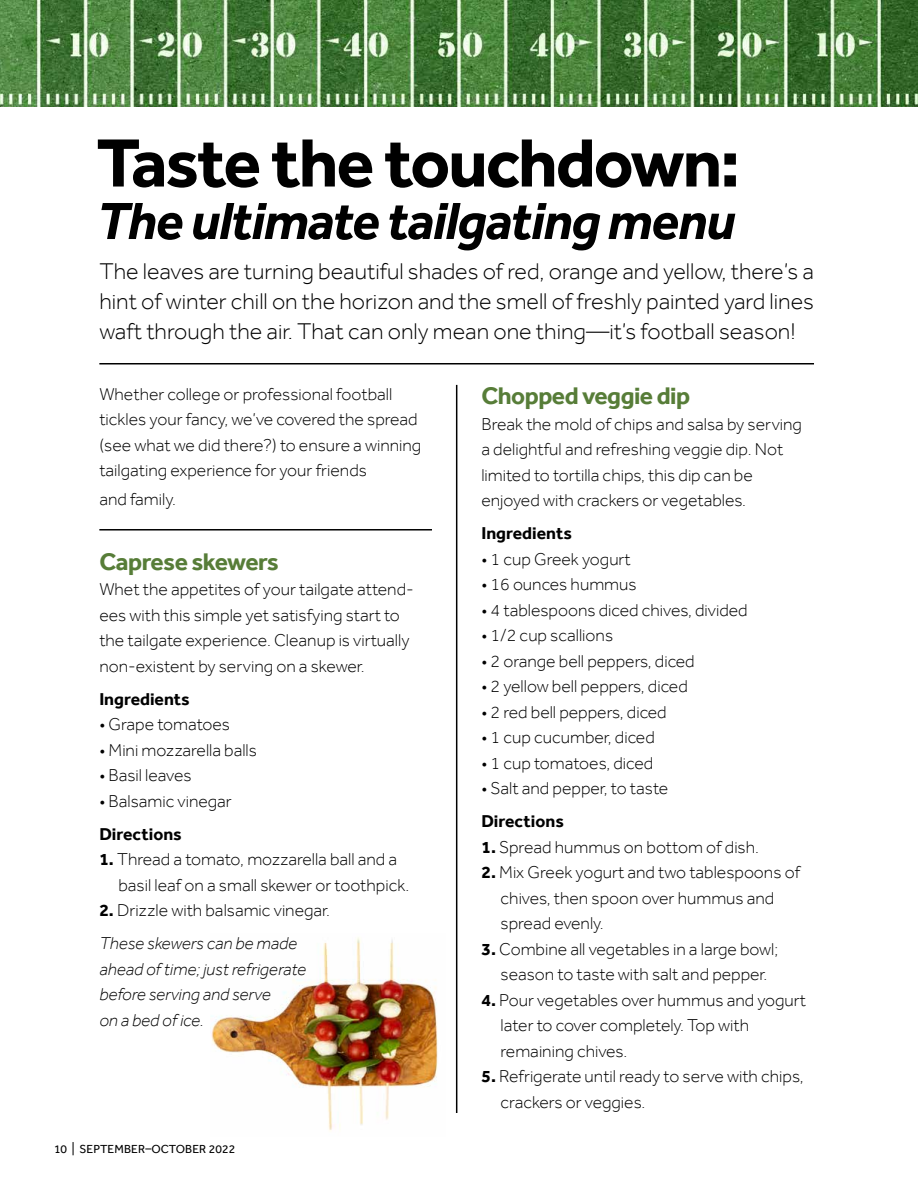
<style>
.page{position:relative;width:918px;height:1188px;background:#fff}
.page>*{position:absolute;margin:0;border:0;box-sizing:border-box;transform-origin:0 0}
.t1{font:700 70.5px "Effra";letter-spacing:-.03em;color:#000}
.t2{font:italic 700 54px "Effra";letter-spacing:-.025em;color:#000}
.t3{font:700 24.75px "Effra";letter-spacing:-.02em;color:#577d38}
.t4{font:300 23.4px/30px "Effra";color:#000;text-align:justify}
.t5{font:300 17.7px/25.5px "Effra";color:#000}
.t6{font:italic 300 17.7px/25.5px "Effra";color:#000}
.t7{font:700 17.7px "Effra";color:#000}
.t8{font:12px "Effra";letter-spacing:.01em;color:#000}
.s1{font-weight:700}
.s2{font-style:italic}
.s3{font-size:13.2px}
</style>
<div class="page">
<img style="left:211px;top:937px;width:227px;height:194px">
<hr style="left:456px;top:385px;width:1px;height:728px;background:#000">
<hr style="left:99px;top:363px;width:715px;height:1px;background:#000">
<hr style="left:99px;top:529px;width:333px;height:2px;background:#000">
<img style="left:0;top:0;width:918px;height:107px">
<h1 class="t1" style="left:96px;top:121px;width:645px">Taste the touchdown:</h1>
<h2 class="t2" style="left:96px;top:189px;width:640px">The ultimate tailgating menu</h2>
<h3 class="t4" style="left:99px;top:256px;width:716px">The leaves are turning beautiful shades of red, orange and yellow, there’s a hint of winter chill on the horizon and the smell of freshly painted yard lines waft through the air. That can only mean one thing—it’s football season!</h3>
<p class="t5" style="left:99px;top:381px;width:324px">Whether college or professional football tickles your fancy, we’ve covered the spread (see what we did there?) to ensure a winning tailgating experience for your friends</p>
<p class="t5" style="left:99px;top:486px;width:78px">and family.</p>
<h3 class="t3" style="left:99px;top:547px;width:181px">Caprese skewers</h3>
<p class="t5" style="left:99px;top:577px;width:316px">Whet the appetites of your tailgate attend&shy;ees with this simple yet satisfying start to the tailgate experience. Cleanup is virtually non-existent by serving on a skewer.</p>
<p class="t7" style="left:99px;top:688px;width:92px">Ingredients</p>
<p class="t5" style="left:99px;top:712px;width:132px">• Grape tomatoes</p>
<p class="t5" style="left:99px;top:737px;width:159px">• Mini mozzarella balls</p>
<p class="t5" style="left:99px;top:763px;width:94px">• Basil leaves</p>
<p class="t5" style="left:99px;top:788px;width:134px">• Balsamic vinegar</p>
<p class="t7" style="left:99px;top:823px;width:84px">Directions</p>
<p class="t5" style="left:119px;top:847px;width:292px;text-indent:-19px"><span class="s1">1.</span> Thread a tomato, mozzarella ball and a basil leaf on a small skewer or toothpick.</p>
<p class="t5" style="left:99px;top:894px;width:232px;line-height:33px"><span class="s1">2.</span> Drizzle with balsamic vinegar.<br><span class="s2">These skewers can be made</span></p>
<p class="t6" style="left:99px;top:956px;width:208px">ahead of time; just refrigerate before serving and serve<br>on a bed of ice.</p>
<p class="t8" style="left:54px;top:1141px;width:183px">10 <span class="s3">|</span> SEPTEMBER–OCTOBER 2022</p>
<h3 class="t3" style="left:481px;top:381px;width:210px">Chopped veggie dip</h3>
<p class="t5" style="left:481px;top:411px;width:322px">Break the mold of chips and salsa by serving a delightful and refreshing veggie dip. Not limited to tortilla chips, this dip can be enjoyed with crackers or vegetables.</p>
<p class="t7" style="left:481px;top:523px;width:92px">Ingredients</p>
<p class="t5" style="left:481px;top:546px;width:151px">• 1 cup Greek yogurt</p>
<p class="t5" style="left:481px;top:572px;width:157px">• 16 ounces hummus</p>
<p class="t5" style="left:481px;top:597px;width:268px">• 4 tablespoons diced chives, divided</p>
<p class="t5" style="left:481px;top:623px;width:133px">• 1/2 cup scallions</p>
<p class="t5" style="left:481px;top:648px;width:215px">• 2 orange bell peppers, diced</p>
<p class="t5" style="left:481px;top:674px;width:208px">• 2 yellow bell peppers, diced</p>
<p class="t5" style="left:481px;top:699px;width:187px">• 2 red bell peppers, diced</p>
<p class="t5" style="left:481px;top:725px;width:175px">• 1 cup cucumber, diced</p>
<p class="t5" style="left:481px;top:750px;width:173px">• 1 cup tomatoes, diced</p>
<p class="t5" style="left:481px;top:776px;width:188px">• Salt and pepper, to taste</p>
<p class="t7" style="left:481px;top:811px;width:84px">Directions</p>
<p class="t5" style="left:481px;top:834px;width:279px"><span class="s1">1.</span> Spread hummus on bottom of dish.</p>
<p class="t5" style="left:501px;top:860px;width:301px;text-indent:-19px"><span class="s1">2.</span> Mix Greek yogurt and two tablespoons of chives, then spoon over hummus and spread evenly.</p>
<p class="t5" style="left:481px;top:936px;width:298px;text-align:center"><span class="s1">3.</span> Combine all vegetables in a large bowl; season to taste with salt and pepper.</p>
<p class="t5" style="left:501px;top:987px;width:307px;text-indent:-19px"><span class="s1">4.</span> Pour vegetables over hummus and yogurt later to cover completely. Top with remaining chives.</p>
<p class="t5" style="left:501px;top:1064px;width:305px;text-indent:-19px"><span class="s1">5.</span> Refrigerate until ready to serve with chips, crackers or veggies.</p>
</div>
